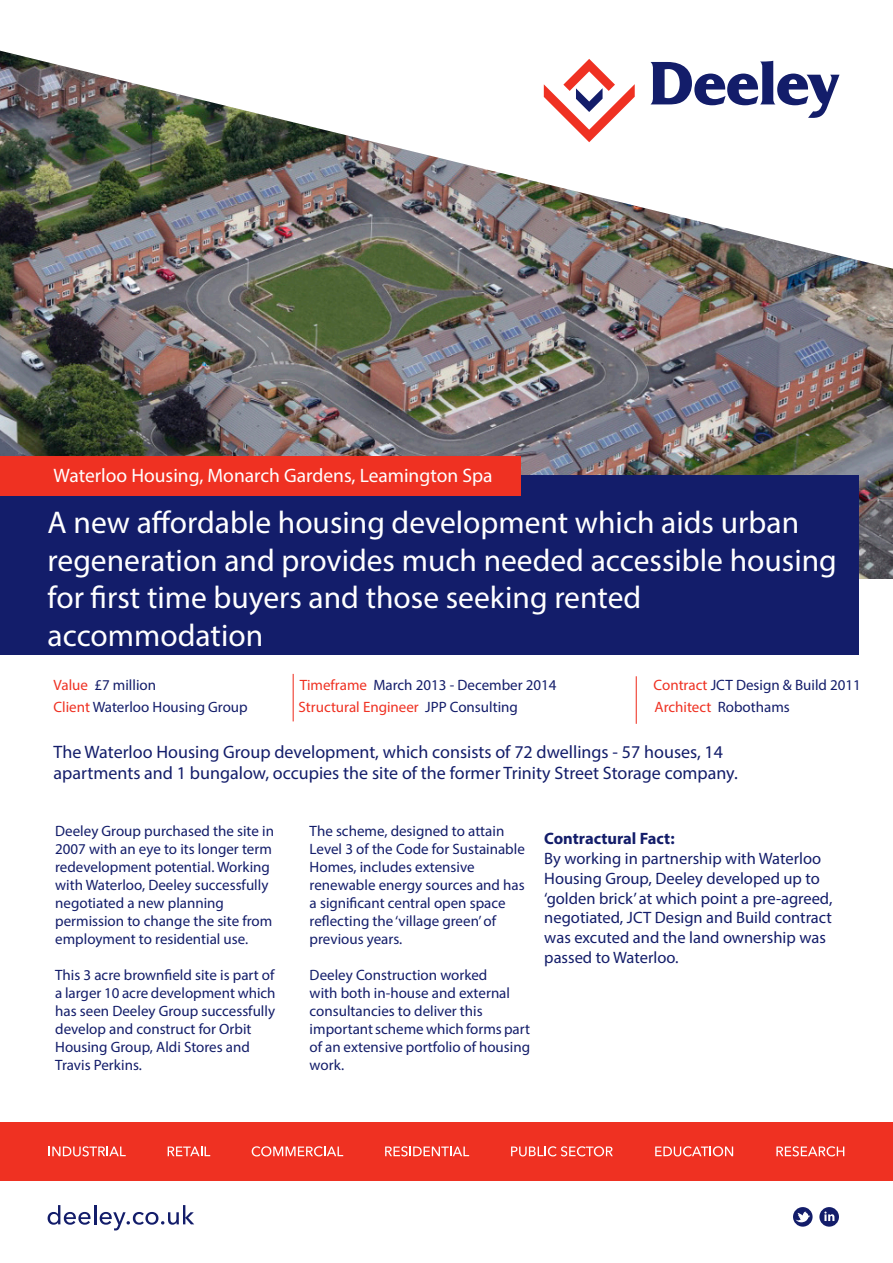
<style>
.page{position:relative;width:893px;height:1263px;background:#fff}
.page>*{position:absolute;margin:0;border:0;box-sizing:border-box;transform-origin:0 0}
.t1{font:31.5px/37.8px "Myriad Pro";color:#fff}
.t2{font:19.5px "Myriad Pro";color:#fff}
.t3{font:18px/21.6px "Myriad Pro";color:#131d6a}
.t4{font:16.5px/19.8px "Myriad Pro";color:#131d6a}
.t5{font:700 16.5px "Myriad Pro";color:#131d6a}
.t6{font:15px/18px "Myriad Pro";color:#131d6a}
.t7{font:15px "Myriad Pro";color:#ef3122}
.s1{color:#ef3122}
.s2{color:#131d6a}
</style>
<div class="page">
<img style="left:0;top:269px;width:893px;height:310px">
<img style="left:0;top:50px;width:893px;height:219px">
<svg style="left:650px;top:61px;width:189px;height:57px"></svg>
<svg style="left:544px;top:59px;width:91px;height:83px"></svg>
<svg style="left:48px;top:1205px;width:146px;height:25px"></svg>
<svg style="left:793px;top:1207px;width:20px;height:20px"></svg>
<div style="left:0;top:475px;width:859px;height:179px;background:#131d6a"></div>
<div style="left:0;top:456px;width:521px;height:39px;background:#ef3122"></div>
<hr style="left:636px;top:676px;width:1px;height:48px;background:#ef3122">
<div style="left:819px;top:1207px;width:20px;height:19px;background:#131d6a;border-radius:50%"></div>
<svg style="left:824px;top:1211px;width:10px;height:10px"></svg>
<hr style="left:293px;top:674px;width:1px;height:47px;background:#ef3122">
<div style="left:0;top:1123px;width:893px;height:58px;background:#ef3122"></div>
<svg style="left:49px;top:1146px;width:77px;height:10px"></svg>
<svg style="left:168px;top:1146px;width:42px;height:10px"></svg>
<svg style="left:252px;top:1146px;width:91px;height:10px"></svg>
<svg style="left:385px;top:1146px;width:84px;height:10px"></svg>
<svg style="left:511px;top:1146px;width:102px;height:10px"></svg>
<svg style="left:655px;top:1146px;width:78px;height:10px"></svg>
<svg style="left:776px;top:1146px;width:68px;height:10px"></svg>
<p class="t2" style="left:54px;top:464px;width:440px">Waterloo Housing, Monarch Gardens, Leamington Spa</p>
<p class="t1" style="left:48px;top:503px;width:753px">A new affordable housing development which aids urban</p>
<p class="t1" style="left:48px;top:541px;width:791px">regeneration and provides much needed accessible housing for first time buyers and those seeking rented</p>
<p class="t1" style="left:48px;top:616px;width:217px">accommodation</p>
<p class="t6" style="left:54px;top:676px;width:104px"><span class="s1">Value</span> £7 million</p>
<p class="t6" style="left:300px;top:676px;width:258px"><span class="s1">Timeframe</span> March 2013 - December 2014</p>
<p class="t6" style="left:654px;top:676px;width:209px"><span class="s1">Contract</span> JCT Design &amp; Build 2011</p>
<p class="t6" style="left:54px;top:698px;width:196px"><span class="s1">Client</span> Waterloo Housing Group</p>
<p class="t7" style="left:299px;top:698px;width:221px">Structural Engineer <span class="s2">JPP Consulting</span></p>
<p class="t7" style="left:655px;top:698px;width:137px">Architect <span class="s2">Robothams</span></p>
<p class="t3" style="left:54px;top:740px;width:686px">The Waterloo Housing Group development, which consists of 72 dwellings - 57 houses, 14 apartments and 1 bungalow, occupies the site of the former Trinity Street Storage company.</p>
<p class="t6" style="left:55px;top:821px;width:220px">Deeley Group purchased the site in 2007 with an eye to its longer term redevelopment potential. Working with Waterloo, Deeley successfully negotiated a new planning permission to change the site from employment to residential use.</p>
<p class="t6" style="left:55px;top:965px;width:222px">This 3 acre brownfield site is part of a larger 10 acre development which has seen Deeley Group successfully develop and construct for Orbit<br>Housing Group, Aldi Stores and<br>Travis Perkins.</p>
<p class="t6" style="left:310px;top:821px;width:217px">The scheme, designed to attain<br>Level 3 of the Code for Sustainable<br>Homes, includes extensive renewable energy sources and has a significant central open space reflecting the ‘village green’ of previous years.</p>
<p class="t6" style="left:310px;top:965px;width:222px">Deeley Construction worked<br>with both in-house and external consultancies to deliver this important scheme which forms part of an extensive portfolio of housing work.</p>
<p class="t5" style="left:544px;top:828px;width:132px">Contractural Fact:</p>
<p class="t4" style="left:544px;top:848px;width:290px">By working in partnership with Waterloo Housing Group, Deeley developed up to ‘golden brick’ at which point a pre-agreed, negotiated, JCT Design and Build contract was excuted and the land ownership was passed to Waterloo.</p>
</div>
